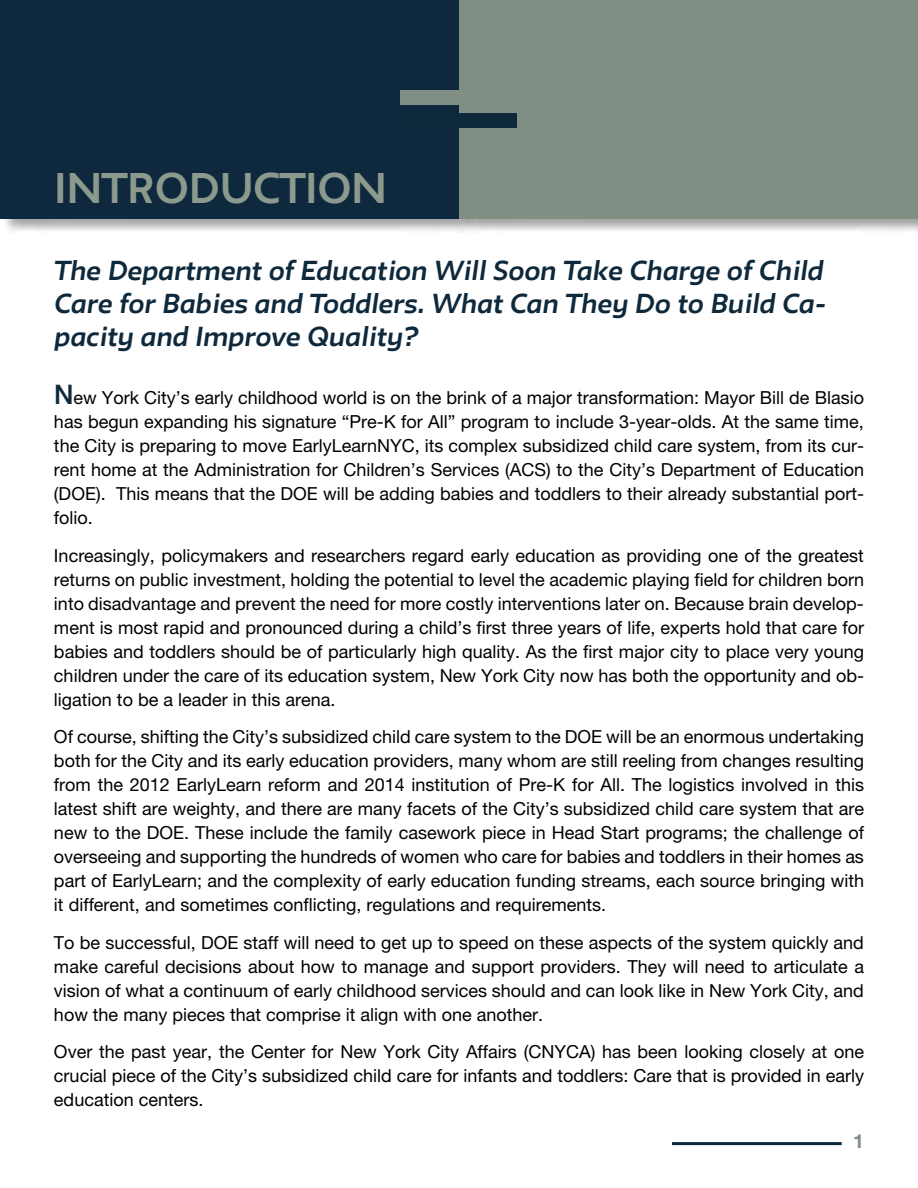
<style>
.page{position:relative;width:918px;height:1188px;background:#fff}
.page>*{position:absolute;margin:0;border:0;box-sizing:border-box;transform-origin:0 0}
.t1{font:700 37.5px "Neue";color:#8c998d}
.t2{font:italic 700 24px/33px "Neue";color:#0e293c;text-align:justify}
.t3{font:700 19.5px "Helvetica Neue LT Pro";color:#818e83}
.t4{font:18px/24px "Helvetica Neue LT Pro";color:#000;text-align:justify}
.s1{font-weight:500;font-size:27px;color:#0f2a3d}
</style>
<div class="page">
<div style="left:2px;top:0;width:476px;height:234px;background:#000;opacity:.35"></div>
<div style="left:0;top:0;width:459px;height:218px;background:#0e293d"></div>
<div style="left:461px;top:0;width:457px;height:234px;background:#000;opacity:.35"></div>
<div style="left:459px;top:0;width:459px;height:218px;background:#818e83"></div>
<div style="left:400px;top:91px;width:118px;height:14px;background:#818e83"></div>
<div style="left:400px;top:113px;width:118px;height:15px;background:#0e293c"></div>
<hr style="left:672px;top:1142px;width:170px;height:3px;background:#0c293b">
<h1 class="t1" style="left:54px;top:164px;width:335px">INTRODUCTION</h1>
<h2 class="t2" style="left:55px;top:254px;width:773px">The Department of Education Will Soon Take Charge of Child Care for Babies and Toddlers. What Can They Do to Build Ca&shy;pacity and Improve Quality?</h2>
<p class="t4" style="left:54px;top:386px;width:812px"><span class="s1">N</span>ew York City’s early childhood world is on the brink of a major transformation: Mayor Bill de Blasio has begun expanding his signature “Pre-K for All” program to include 3-year-olds. At the same time, the City is preparing to move EarlyLearnNYC, its complex subsidized child care system, from its cur&shy;rent home at the Administration for Children’s Services (ACS) to the City’s Department of Education (DOE). This means that the DOE will be adding babies and toddlers to their already substantial port&shy;folio.</p>
<p class="t4" style="left:54px;top:543px;width:812px">Increasingly, policymakers and researchers regard early education as providing one of the greatest returns on public investment, holding the potential to level the academic playing field for children born into disadvantage and prevent the need for more costly interventions later on. Because brain develop&shy;ment is most rapid and pronounced during a child’s first three years of life, experts hold that care for babies and toddlers should be of particularly high quality. As the first major city to place very young children under the care of its education system, New York City now has both the opportunity and ob&shy;ligation to be a leader in this arena.</p>
<p class="t4" style="left:54px;top:725px;width:812px">Of course, shifting the City’s subsidized child care system to the DOE will be an enormous undertaking both for the City and its early education providers, many whom are still reeling from changes resulting from the 2012 EarlyLearn reform and 2014 institution of Pre-K for All. The logistics involved in this latest shift are weighty, and there are many facets of the City’s subsidized child care system that are new to the DOE. These include the family casework piece in Head Start programs; the challenge of overseeing and supporting the hundreds of women who care for babies and toddlers in their homes as part of EarlyLearn; and the complexity of early education funding streams, each source bringing with it different, and sometimes conflicting, regulations and requirements.</p>
<p class="t4" style="left:54px;top:930px;width:811px">To be successful, DOE staff will need to get up to speed on these aspects of the system quickly and make careful decisions about how to manage and support providers. They will need to articulate a vision of what a continuum of early childhood services should and can look like in New York City, and how the many pieces that comprise it align with one another.</p>
<p class="t4" style="left:54px;top:1040px;width:812px">Over the past year, the Center for New York City Affairs (CNYCA) has been looking closely at one crucial piece of the City’s subsidized child care for infants and toddlers: Care that is provided in early education centers.</p>
<p class="t3" style="left:853px;top:1129px;width:12px">1</p>
</div>
